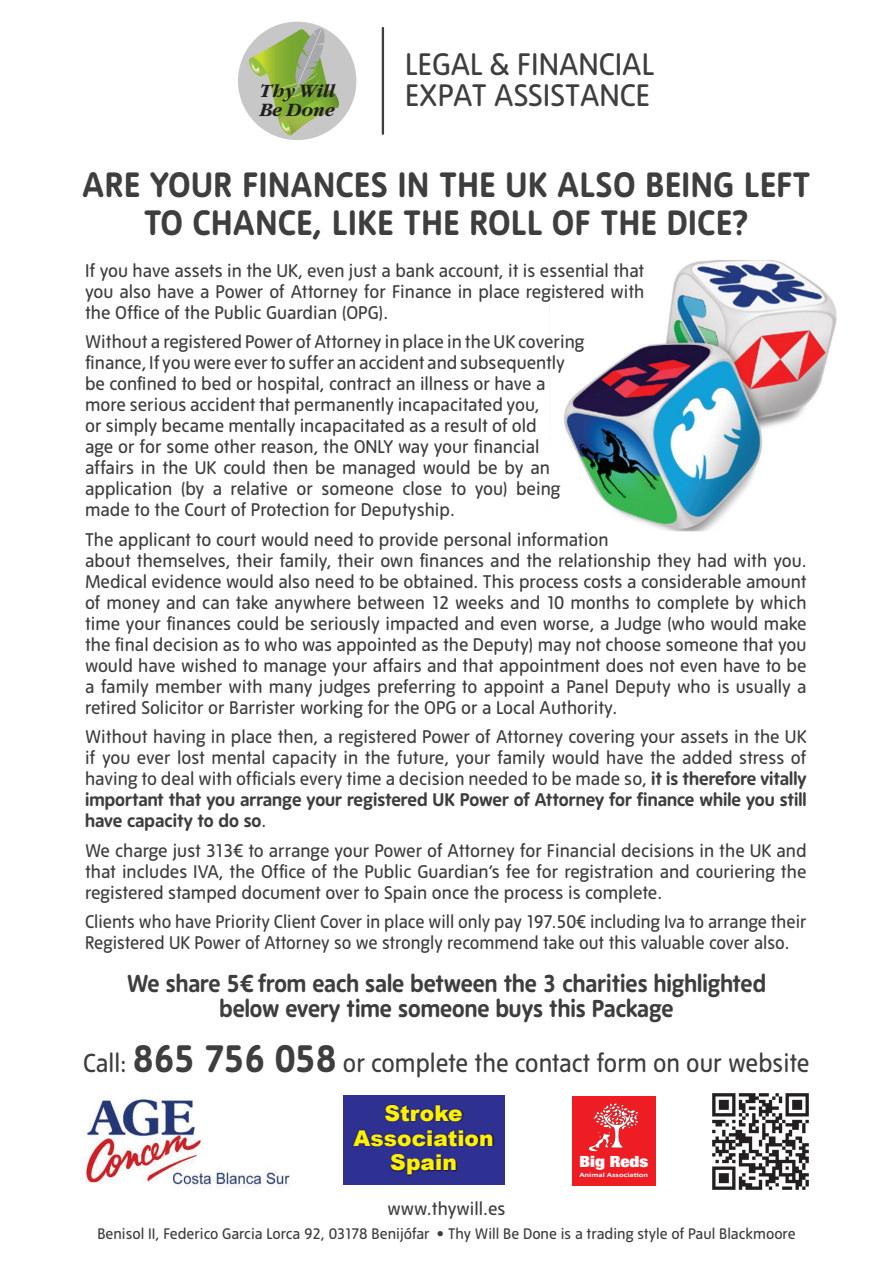
<style>
.page{position:relative;width:893px;height:1263px;background:#fff}
.page>*{position:absolute;margin:0;border:0;box-sizing:border-box;transform-origin:0 0}
.t1{font:700 34.5px/37.5px "Tate New";letter-spacing:.02em;color:#3e3e3f;text-align:center;scale:.96 1}
.t2{font:30.45px/30.5px "Tate New";color:#3e3e3f}
.t3{font:25.5px "Tate New";color:#3e3e3f;scale:.95 1}
.t4{font:700 24px/25.5px "Tate New";color:#3e3e3f;text-align:center;scale:.95 1}
.t5{font:900 21.75px/24.6px "Arial";color:#fff101;text-align:center}
.t6{font:italic 19.65px/19.2px "Garamond H Bold";color:#231f20}
.t7{font:18px/21px "Tate New";color:#3f3e3e;text-align:justify}
.t8{font:18px "Tate New";color:#3e3e3f}
.t9{font:900 expanded 15.45px "Helvetica Neue";color:#fff;scale:1.22 1}
.t10{font:15px "Tate New";color:#3e3e3f}
.t11{font:700 6.75px "Calibri";color:#fff;scale:1.3 1}
.s1{font-weight:700}
.s2{font-weight:700;font-size:37.5px}
</style>
<div class="page">
<div style="left:238px;top:22px;width:118px;height:118px;background:#c8c7c8;border-radius:50%"></div>
<svg style="left:249px;top:28px;width:90px;height:107px"></svg>
<hr style="left:382px;top:28px;width:2px;height:106px;background:#3e3e3f">
<img style="left:564px;top:260px;width:273px;height:272px">
<img style="left:712px;top:1093px;width:97px;height:97px">
<div style="left:572px;top:1096px;width:84px;height:89px;background:#ee1d23"></div>
<svg style="left:588px;top:1103px;width:50px;height:48px"></svg>
<img style="left:85px;top:1097px;width:205px;height:93px">
<div style="left:343px;top:1095px;width:161px;height:89px;background:#2e3092"></div>
<img style="left:353px;top:1104px;width:142px;height:72px">
<p class="t6" style="left:261px;top:81px;width:77px">Thy Will<br>Be Done</p>
<p class="t2" style="left:405px;top:49px;width:251px">LEGAL &amp; FINANCIAL<br>EXPAT ASSISTANCE</p>
<p class="t1" style="left:83px;top:166px;width:759px">ARE YOUR FINANCES IN THE UK ALSO BEING LEFT<br>TO CHANCE, LIKE THE ROLL OF THE DICE?</p>
<p class="t7" style="left:85px;top:260px;width:561px">If you have assets in the UK, even just a bank account, it is essential that you also have a Power of Attorney for Finance in place registered with the Office of the Public Guardian (OPG).</p>
<p class="t7" style="left:85px;top:331px;width:501px;text-align:left">Without a registered Power of Attorney in place in the UK covering finance, If you were ever to suffer an accident and subsequently be confined to bed or hospital, contract an illness or have a more serious accident that permanently incapacitated you,<br>or simply became mentally incapacitated as a result of old<br>age or for some other reason, the ONLY way your financial affairs in the UK could then be managed would be by an application (by a relative or someone close to you) being made to the Court of Protection for Deputyship.</p>
<p class="t7" style="left:85px;top:529px;width:723px;text-align:left">The applicant to court would need to provide personal information<br>about themselves, their family, their own finances and the relationship they had with you.<br>Medical evidence would also need to be obtained. This process costs a considerable amount of money and can take anywhere between 12 weeks and 10 months to complete by which time your finances could be seriously impacted and even worse, a Judge (who would make the final decision as to who was appointed as the Deputy) may not choose someone that you would have wished to manage your affairs and that appointment does not even have to be a family member with many judges preferring to appoint a Panel Deputy who is usually a retired Solicitor or Barrister working for the OPG or a Local Authority.</p>
<p class="t7" style="left:85px;top:726px;width:723px">Without having in place then, a registered Power of Attorney covering your assets in the UK if you ever lost mental capacity in the future, your family would have the added stress of having to deal with officials every time a decision needed to be made so, <span class="s1">it is therefore vitally important that you arrange your registered UK Power of Attorney for finance while you still have capacity to do so</span>.</p>
<p class="t7" style="left:85px;top:840px;width:723px">We charge just 313€ to arrange your Power of Attorney for Financial decisions in the UK and that includes IVA, the Office of the Public Guardian’s fee for registration and couriering the registered stamped document over to Spain once the process is complete.</p>
<p class="t7" style="left:85px;top:911px;width:723px">Clients who have Priority Client Cover in place will only pay 197.50€ including Iva to arrange their<br>Registered UK Power of Attorney so we strongly recommend take out this valuable cover also.</p>
<p class="t4" style="left:127px;top:970px;width:674px">We share 5€ from each sale between the 3 charities highlighted below every time someone buys this Package</p>
<p class="t3" style="left:83px;top:1048px;width:766px">Call: <span class="s2">865 756 058</span> or complete the contact form on our website</p>
<p class="t5" style="left:354px;top:1100px;width:142px">Stroke<br>Association<br>Spain</p>
<p class="t8" style="left:387px;top:1198px;width:120px">www.thywill.es</p>
<p class="t9" style="left:579px;top:1151px;width:58px">Big Reds</p>
<p class="t11" style="left:579px;top:1170px;width:54px">Animal Association</p>
<p class="t10" style="left:97px;top:1225px;width:700px">Benisol II, Federico Garcia Lorca 92, 03178 Benijófar • Thy Will Be Done is a trading style of Paul Blackmoore</p>
</div>
